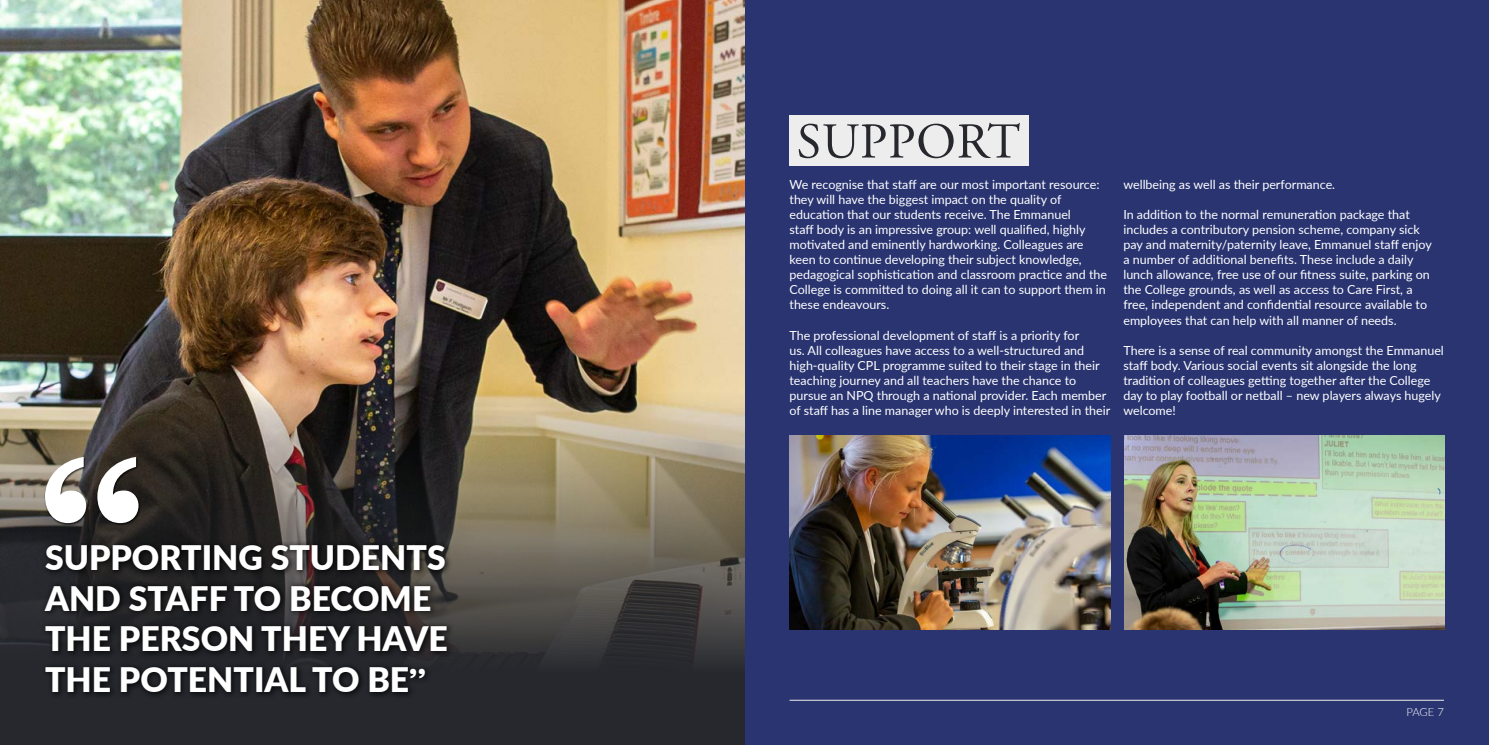
<style>
.page{position:relative;width:1489px;height:745px;background:#fff}
.page>*{position:absolute;margin:0;border:0;box-sizing:border-box;transform-origin:0 0}
.t1{font:50px "Adobe Garamond Pro";letter-spacing:.015em;color:#26282e}
.t2{font:900 33.75px/40.5px "Lato";color:#fff}
.t3{font:12.5px/15px "Lato";color:#fff}
.t4{font:300 11.25px "Lato";color:#fff}
.s1{font-family:"Clarendon";font-weight:700}
</style>
<div class="page">
<div style="left:744px;top:0;width:744px;height:744px;background:#293471"></div>
<img style="left:0;top:0;width:744px;height:308px">
<img style="left:0;top:308px;width:744px;height:436px">
<hr style="left:789px;top:699px;width:654px;height:1px;background:#ecebec">
<div style="left:789px;top:115px;width:239px;height:51px;background:#ededed"></div>
<div style="left:40px;top:540px;width:414px;height:158px;background:#000;opacity:.75"></div>
<div style="left:44px;top:456px;width:97px;height:69px;background:#000;opacity:.75"></div>
<svg style="left:45px;top:456px;width:93px;height:66px"></svg>
<img style="left:789px;top:435px;width:320px;height:194px">
<img style="left:1124px;top:435px;width:320px;height:194px">
<h2 class="t2" style="left:45px;top:536px;width:404px">SUPPORTING STUDENTS<br>AND STAFF TO BECOME<br>THE PERSON THEY HAVE<br>THE POTENTIAL TO BE<span class="s1">”</span></h2>
<h1 class="t1" style="left:796px;top:111px;width:225px">SUPPORT</h1>
<p class="t3" style="left:789px;top:177px;width:319px">We recognise that staff are our most important resource: they will have the biggest impact on the quality of education that our students receive. The Emmanuel<br>staff body is an impressive group: well qualified, highly motivated and eminently hardworking. Colleagues are keen to continue developing their subject knowledge, pedagogical sophistication and classroom practice and the College is committed to doing all it can to support them in these endeavours.</p>
<p class="t3" style="left:789px;top:327px;width:322px">The professional development of staff is a priority for<br>us. All colleagues have access to a well-structured and high-quality CPL programme suited to their stage in their teaching journey and all teachers have the chance to pursue an NPQ through a national provider. Each member of staff has a line manager who is deeply interested in their</p>
<p class="t3" style="left:1123px;top:177px;width:213px">wellbeing as well as their performance.</p>
<p class="t3" style="left:1123px;top:207px;width:310px">In addition to the normal remuneration package that includes a contributory pension scheme, company sick pay and maternity/paternity leave, Emmanuel staff enjoy a number of additional benefits. These include a daily lunch allowance, free use of our fitness suite, parking on the College grounds, as well as access to Care First, a free, independent and confidential resource available to employees that can help with all manner of needs.</p>
<p class="t3" style="left:1123px;top:342px;width:322px">There is a sense of real community amongst the Emmanuel staff body. Various social events sit alongside the long tradition of colleagues getting together after the College day to play football or netball – new players always hugely welcome!</p>
<p class="t4" style="left:1406px;top:703px;width:39px">PAGE 7</p>
</div>
